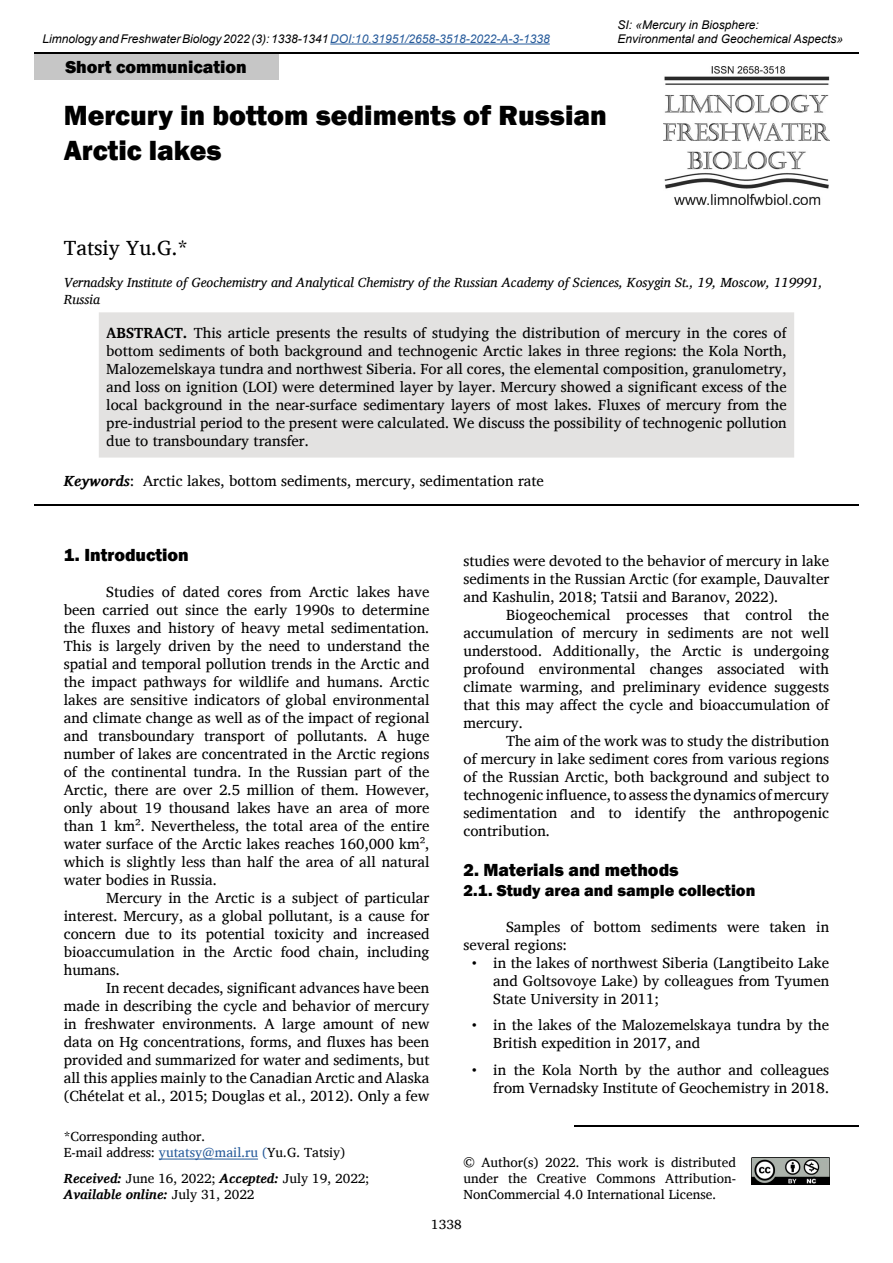
<style>
.page{position:relative;width:893px;height:1263px;background:#fff}
.page>*{position:absolute;margin:0;border:0;box-sizing:border-box;transform-origin:0 0}
.t1{font:800 28.5px/34.2px "Franklin Gothic";color:#000}
.t2{font:21px "Charis SIL";color:#000}
.t3{font:800 18px "Franklin Gothic";color:#000}
.t4{font:800 16.5px "Franklin Gothic";color:#000}
.t5{font:15px/18px "Charis SIL";color:#000;text-align:justify}
.t6{font:13.5px/16.2px "Charis SIL";color:#000}
.t7{font:italic 13.5px/16.2px "Charis SIL";color:#000}
.t8{font:italic 12px/14.4px "Arial";color:#000}
.s1{color:#275b9b}
.s2{font-weight:700}
.s3{font-weight:700;font-style:italic}
</style>
<div class="page">
<hr style="left:34px;top:52px;width:825px;height:2px;background:#000">
<hr style="left:330px;top:44px;width:220px;height:1px;background:#275b9b">
<img style="left:663px;top:67px;width:166px;height:138px">
<div style="left:34px;top:54px;width:244px;height:26px;background:#c6c6c6"></div>
<img style="left:751px;top:1157px;width:78px;height:27px">
<hr style="left:574px;top:1125px;width:285px;height:1px;background:#000">
<div style="left:99px;top:312px;width:695px;height:146px;background:#e3e2e1"></div>
<hr style="left:34px;top:504px;width:825px;height:2px;background:#000">
<hr style="left:159px;top:1159px;width:99px;height:1px;background:#275b9b">
<p class="t8" style="left:43px;top:32px;width:509px">Limnology and Freshwater Biology 2022 (3): 1338-1341 <span class="s1">DOI:10.31951/2658-3518-2022-A-3-1338</span></p>
<p class="t3" style="left:65px;top:55px;width:183px">Short communication</p>
<p class="t8" style="left:617px;top:17px;width:227px">SI: «Mercury in Biosphere:<br>Environmental and Geochemical Aspects»</p>
<h1 class="t1" style="left:64px;top:99px;width:545px">Mercury in bottom sediments of Russian<br>Arctic lakes</h1>
<h2 class="t2" style="left:64px;top:236px;width:126px">Tatsiy Yu.G.*</h2>
<p class="t7" style="left:64px;top:275px;width:760px">Vernadsky Institute of Geochemistry and Analytical Chemistry of the Russian Academy of Sciences, Kosygin St., 19, Moscow, 119991,<br>Russia</p>
<p class="t5" style="left:106px;top:324px;width:682px"><span class="s2">ABSTRACT.</span> This article presents the results of studying the distribution of mercury in the cores of bottom sediments of both background and technogenic Arctic lakes in three regions: the Kola North, Malozemelskaya tundra and northwest Siberia. For all cores, the elemental composition, granulometry, and loss on ignition (LOI) were determined layer by layer. Mercury showed a significant excess of the local background in the near-surface sedimentary layers of most lakes. Fluxes of mercury from the pre-industrial period to the present were calculated. We discuss the possibility of technogenic pollution due to transboundary transfer.</p>
<p class="t5" style="left:64px;top:472px;width:482px"><span class="s3">Keywords</span>: Arctic lakes, bottom sediments, mercury, sedimentation rate</p>
<p class="t3" style="left:64px;top:543px;width:127px">1. Introduction</p>
<p class="t5" style="left:64px;top:583px;width:367px;text-indent:43px">Studies of dated cores from Arctic lakes have been carried out since the early 1990s to determine the fluxes and history of heavy metal sedimentation.<br>This is largely driven by the need to understand the spatial and temporal pollution trends in the Arctic and the impact pathways for wildlife and humans. Arctic lakes are sensitive indicators of global environmental and climate change as well as of the impact of regional and transboundary transport of pollutants. A huge number of lakes are concentrated in the Arctic regions of the continental tundra. In the Russian part of the Arctic, there are over 2.5 million of them. However, only about 19 thousand lakes have an area of more than 1 km². Nevertheless, the total area of the entire water surface of the Arctic lakes reaches 160,000 km², which is slightly less than half the area of all natural water bodies in Russia.</p>
<p class="t5" style="left:64px;top:889px;width:367px;text-indent:43px">Mercury in the Arctic is a subject of particular interest. Mercury, as a global pollutant, is a cause for concern due to its potential toxicity and increased bioaccumulation in the Arctic food chain, including humans.</p>
<p class="t5" style="left:64px;top:979px;width:367px;text-indent:43px">In recent decades, significant advances have been made in describing the cycle and behavior of mercury in freshwater environments. A large amount of new data on Hg concentrations, forms, and fluxes has been provided and summarized for water and sediments, but all this applies mainly to the Canadian Arctic and Alaska (Chételat et al., 2015; Douglas et al., 2012). Only a few</p>
<p class="t6" style="left:64px;top:1128px;width:283px">*Corresponding author.<br>E-mail address: <span class="s1">yutatsy@mail.ru (</span>Yu.G. Tatsiy)</p>
<p class="t6" style="left:64px;top:1170px;width:307px"><span class="s3">Received:</span> June 16, 2022; <span class="s3">Accepted:</span> July 19, 2022;<br><span class="s3">Available online:</span> July 31, 2022</p>
<p class="t5" style="left:463px;top:552px;width:367px">studies were devoted to the behavior of mercury in lake sediments in the Russian Arctic (for example, Dauvalter and Kashulin, 2018; Tatsii and Baranov, 2022).</p>
<p class="t5" style="left:463px;top:606px;width:367px;text-indent:43px">Biogeochemical processes that control the accumulation of mercury in sediments are not well understood. Additionally, the Arctic is undergoing profound environmental changes associated with climate warming, and preliminary evidence suggests that this may affect the cycle and bioaccumulation of mercury.</p>
<p class="t5" style="left:463px;top:732px;width:367px;text-indent:43px">The aim of the work was to study the distribution of mercury in lake sediment cores from various regions of the Russian Arctic, both background and subject to technogenic influence, to assess the dynamics of mercury sedimentation and to identify the anthropogenic contribution.</p>
<p class="t3" style="left:463px;top:858px;width:217px">2. Materials and methods</p>
<p class="t4" style="left:463px;top:879px;width:293px">2.1. Study area and sample collection</p>
<p class="t5" style="left:463px;top:917px;width:367px;text-indent:43px">Samples of bottom sediments were taken in several regions:</p>
<p class="t5" style="left:493px;top:953px;width:337px;text-indent:-21px">• in the lakes of northwest Siberia (Langtibeito Lake and Goltsovoye Lake) by colleagues from Tyumen State University in 2011;</p>
<p class="t5" style="left:493px;top:1016px;width:337px;text-indent:-21px">• in the lakes of the Malozemelskaya tundra by the<br>British expedition in 2017, and</p>
<p class="t5" style="left:472px;top:1060px;width:359px;text-align:right">• in the Kola North by the author and colleagues from Vernadsky Institute of Geochemistry in 2018.</p>
<p class="t6" style="left:463px;top:1154px;width:274px;text-align:justify">© Author(s) 2022. This work is distributed under the Creative Commons Attribution-NonCommercial 4.0 International License.</p>
<p class="t6" style="left:431px;top:1216px;width:32px">1338</p>
</div>
